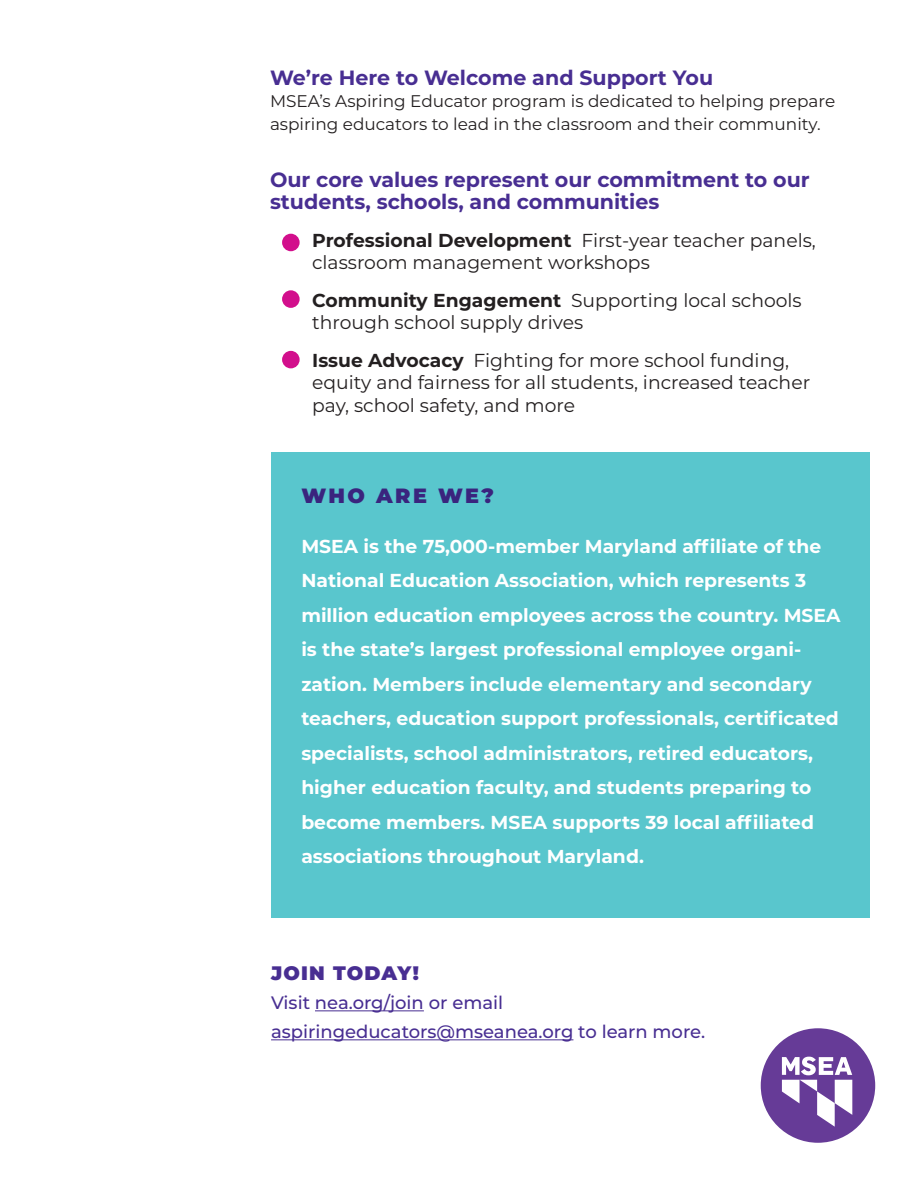
<style>
.page{position:relative;width:918px;height:1188px;background:#fff}
.page>*{position:absolute;margin:0;border:0;box-sizing:border-box;transform-origin:0 0}
.t1{font:700 20.7px/22.5px "Montserrat";color:#482e92}
.t2{font:900 20.7px "Montserrat";letter-spacing:.12em;color:#3a247e}
.t3{font:900 19.5px "Montserrat";letter-spacing:.06em;color:#482e92}
.t4{font:700 18.75px/34.5px "Montserrat";color:#fff}
.t5{font:18.75px/22.5px "Montserrat";color:#231f20}
.t6{font:500 18px "Montserrat";color:#482e92}
.t7{font:16.8px/22.5px "Montserrat";color:#231f20}
.s1{font-weight:700}
</style>
<div class="page">
<div style="left:271px;top:452px;width:598px;height:466px;background:#59c6cd"></div>
<div style="left:282px;top:234px;width:18px;height:17px;background:#d20f8c;border-radius:50%"></div>
<div style="left:282px;top:290px;width:18px;height:18px;background:#d20f8c;border-radius:50%"></div>
<div style="left:282px;top:351px;width:18px;height:17px;background:#d20f8c;border-radius:50%"></div>
<div style="left:761px;top:1028px;width:114px;height:115px;background:#663b97;border-radius:50%"></div>
<svg style="left:782px;top:1057px;width:70px;height:70px"></svg>
<hr style="left:315px;top:1010px;width:109px;height:1px;background:#482e92">
<hr style="left:271px;top:1039px;width:302px;height:1px;background:#482e92">
<p class="t1" style="left:270px;top:65px;width:445px">We’re Here to Welcome and Support You</p>
<p class="t7" style="left:270px;top:90px;width:567px">MSEA’s Aspiring Educator program is dedicated to helping prepare aspiring educators to lead in the classroom and their community.</p>
<p class="t1" style="left:270px;top:167px;width:541px">Our core values represent our commitment to our students, schools, and communities</p>
<p class="t5" style="left:312px;top:228px;width:505px"><span class="s1">Professional Development</span> First-year teacher panels, classroom management workshops</p>
<p class="t5" style="left:312px;top:288px;width:491px"><span class="s1">Community Engagement</span> Supporting local schools through school supply drives</p>
<p class="t5" style="left:312px;top:348px;width:500px"><span class="s1">Issue Advocacy</span> Fighting for more school funding, equity and fairness for all students, increased teacher pay, school safety, and more</p>
<p class="t2" style="left:301px;top:481px;width:194px">WHO ARE WE?</p>
<p class="t4" style="left:301px;top:528px;width:541px">MSEA is the 75,000-member Maryland affiliate of the National Education Association, which represents 3 million education employees across the country. MSEA is the state’s largest professional employee organi&shy;zation. Members include elementary and secondary teachers, education support professionals, certificated specialists, school administrators, retired educators, higher education faculty, and students preparing to become members. MSEA supports 39 local affiliated associations throughout Maryland.</p>
<p class="t3" style="left:271px;top:959px;width:149px">JOIN TODAY!</p>
<p class="t6" style="left:271px;top:990px;width:234px">Visit nea.org/join or email</p>
<p class="t6" style="left:271px;top:1019px;width:436px">aspiringeducators@mseanea.org to learn more.</p>
</div>
